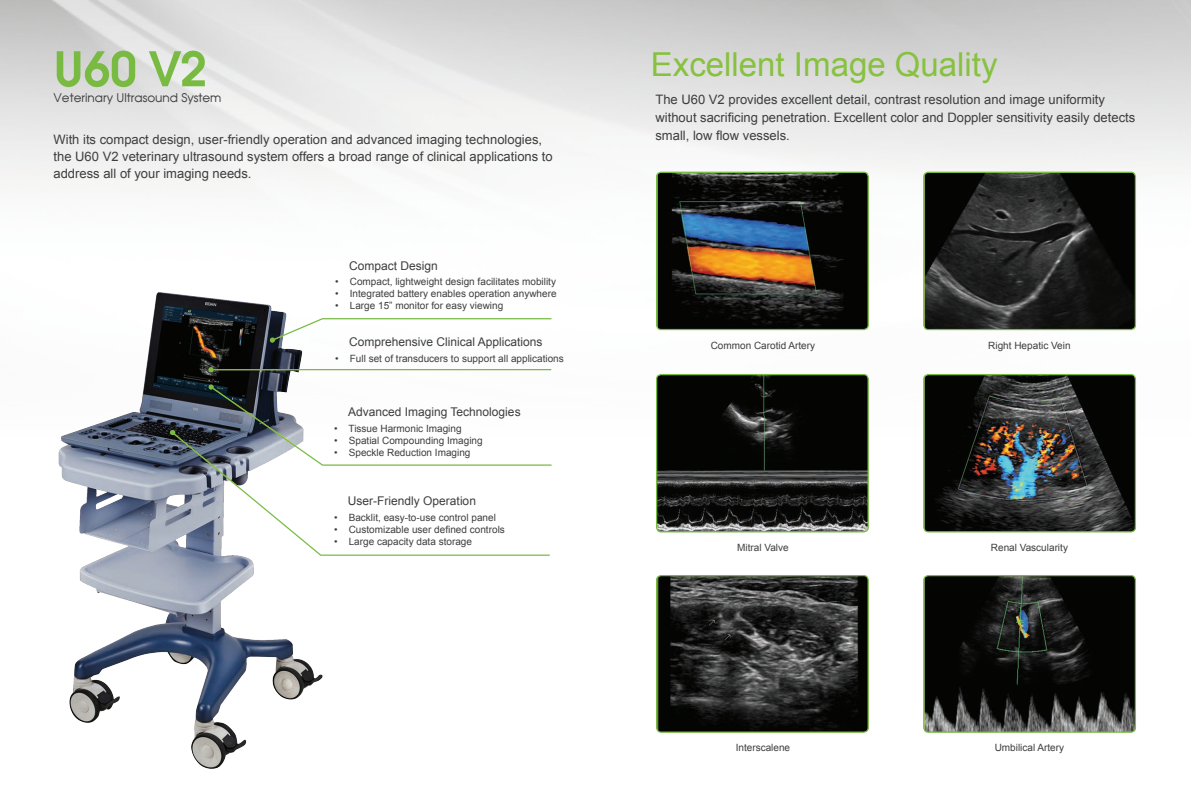
<style>
.page{position:relative;width:1191px;height:807px;background:#fff}
.page>*{position:absolute;margin:0;border:0;box-sizing:border-box;transform-origin:0 0}
.t1{font:50px "Moderne Demi";color:#79bb42}
.t2{font:33px "Arial";color:#87c13f}
.t3{font:13px/17px "Arial";color:#3e3e3f}
.t4{font:12px "Arial";color:#3e3e3f}
.t5{font:12px "Moderne";color:#3e3e3f}
.t6{font:10px "Arial";color:#3e3e3f}
</style>
<div class="page">
<img style="left:0;top:0;width:1191px;height:437px">
<img style="left:24px;top:270px;width:349px;height:499px">
<svg style="left:171px;top:430px;width:379px;height:126px"></svg>
<svg style="left:170px;top:430px;width:5px;height:5px"></svg>
<svg style="left:209px;top:384px;width:344px;height:82px"></svg>
<hr style="left:211px;top:369px;width:340px;height:1px;background:#79bb42">
<svg style="left:208px;top:367px;width:5px;height:5px"></svg>
<svg style="left:270px;top:317px;width:282px;height:25px"></svg>
<img style="left:656px;top:374px;width:212px;height:157px">
<div style="left:656px;top:374px;width:212px;height:158px;border:1px solid #79bb42;border-radius:4px"></div>
<img style="left:656px;top:172px;width:212px;height:157px">
<div style="left:656px;top:172px;width:212px;height:158px;border:1px solid #79bb42;border-radius:4px"></div>
<img style="left:656px;top:575px;width:212px;height:157px">
<div style="left:656px;top:575px;width:212px;height:157px;border:1px solid #79bb42;border-radius:4px"></div>
<img style="left:924px;top:374px;width:211px;height:156px">
<div style="left:923px;top:374px;width:213px;height:158px;border:1px solid #79bb42;border-radius:4px"></div>
<img style="left:924px;top:172px;width:211px;height:156px">
<div style="left:923px;top:172px;width:213px;height:158px;border:1px solid #79bb42;border-radius:4px"></div>
<img style="left:924px;top:577px;width:211px;height:155px">
<div style="left:923px;top:575px;width:213px;height:157px;border:1px solid #79bb42;border-radius:4px"></div>
<h1 class="t1" style="left:54px;top:38px;width:155px">U60 V2</h1>
<h2 class="t2" style="left:651px;top:43px;width:348px">Excellent Image Quality</h2>
<p class="t5" style="left:54px;top:90px;width:169px">Veterinary Ultrasound System</p>
<h3 class="t3" style="left:655px;top:91px;width:481px;line-height:18px">The U60 V2 provides excellent detail, contrast resolution and image uniformity without sacrificing penetration. Excellent color and Doppler sensitivity easily detects small, low flow vessels.</h3>
<h3 class="t3" style="left:54px;top:131px;width:501px">With its compact design, user-friendly operation and advanced imaging technologies, the U60 V2 veterinary ultrasound system offers a broad range of clinical applications to address all of your imaging needs.</h3>
<p class="t4" style="left:349px;top:258px;width:90px">Compact Design</p>
<p class="t6" style="left:335px;top:275px;width:222px">• Compact, lightweight design facilitates mobility</p>
<p class="t6" style="left:335px;top:287px;width:223px">• Integrated battery enables operation anywhere</p>
<p class="t6" style="left:335px;top:299px;width:170px">• Large 15” monitor for easy viewing</p>
<p class="t4" style="left:349px;top:334px;width:195px">Comprehensive Clinical Applications</p>
<p class="t6" style="left:335px;top:351px;width:230px">• Full set of transducers to support all applications</p>
<p class="t4" style="left:348px;top:404px;width:174px">Advanced Imaging Technologies</p>
<p class="t6" style="left:334px;top:421px;width:129px">• Tissue Harmonic Imaging</p>
<p class="t6" style="left:334px;top:433px;width:150px">• Spatial Compounding Imaging</p>
<p class="t6" style="left:334px;top:445px;width:138px">• Speckle Reduction Imaging</p>
<p class="t4" style="left:348px;top:493px;width:130px">User-Friendly Operation</p>
<p class="t6" style="left:334px;top:511px;width:163px">• Backlit, easy-to-use control panel</p>
<p class="t6" style="left:334px;top:523px;width:172px">• Customizable user defined controls</p>
<p class="t6" style="left:334px;top:535px;width:140px">• Large capacity data storage</p>
<p class="t6" style="left:710px;top:338px;width:106px">Common Carotid Artery</p>
<p class="t6" style="left:737px;top:540px;width:53px">Mitral Valve</p>
<p class="t6" style="left:735px;top:740px;width:56px">Interscalene</p>
<p class="t6" style="left:988px;top:338px;width:84px">Right Hepatic Vein</p>
<p class="t6" style="left:991px;top:540px;width:79px">Renal Vascularity</p>
<p class="t6" style="left:994px;top:740px;width:71px">Umbilical Artery</p>
</div>
